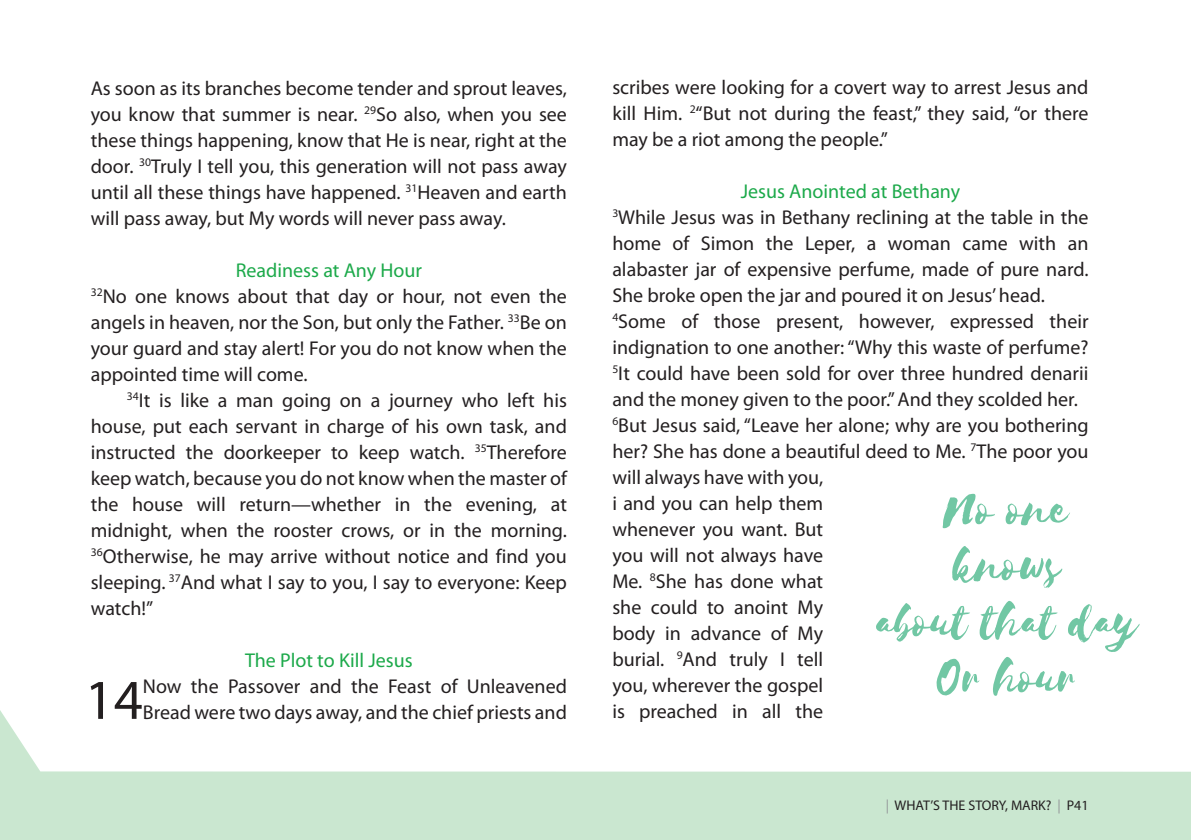
<style>
.page{position:relative;width:1191px;height:840px;background:#fff}
.page>*{position:absolute;margin:0;border:0;box-sizing:border-box;transform-origin:0 0}
.t1{font:56.6px "Myriad Pro";color:#231f20}
.t2{font:54px/56px "Selima";color:#71c7a4;text-align:center}
.t3{font:20px/26px "Myriad Pro";color:#231f20;text-align:justify}
.t4{font:20px "Myriad Pro";color:#1ca94a}
.t5{font:14px "Myriad Pro";color:#231f20}
.s1{color:#1ca94a}
.s2{color:#939598}
</style>
<div class="page">
<svg style="left:0;top:710px;width:1191px;height:130px;fill:#cae7d0"></svg>
<p class="t3" style="left:91px;top:76px;width:478px">As soon as its branches become tender and sprout leaves, you know that summer is near. <sup>29</sup>So also, when you see these things happening, know that He is near, right at the door. <sup>30</sup>Truly I tell you, this generation will not pass away until all these things have happened. <sup>31</sup>Heaven and earth will pass away, but My words will never pass away.</p>
<p class="t3" style="left:91px;top:258px;width:478px;text-align:left;text-indent:145px"><span class="s1">Readiness at Any Hour<br></span><sup>32</sup>No one knows about that day or hour, not even the angels in heaven, nor the Son, but only the Father. <sup>33</sup>Be on your guard and stay alert! For you do not know when the appointed time will come.</p>
<p class="t3" style="left:91px;top:388px;width:478px;text-indent:36px"><sup>34</sup>It is like a man going on a journey who left his house, put each servant in charge of his own task, and instructed the doorkeeper to keep watch. <sup>35</sup>Therefore keep watch, because you do not know when the master of the house will return—whether in the evening, at midnight, when the rooster crows, or in the morning.<br><sup>36</sup>Otherwise, he may arrive without notice and find you sleeping. <sup>37</sup>And what I say to you, I say to everyone: Keep watch!”</p>
<p class="t4" style="left:245px;top:651px;width:169px">The Plot to Kill Jesus</p>
<h1 class="t1" style="left:85px;top:676px;width:60px">14</h1>
<p class="t3" style="left:143px;top:674px;width:426px">Now the Passover and the Feast of Unleavened<br>Bread were two days away, and the chief priests and</p>
<p class="t3" style="left:612px;top:76px;width:478px">scribes were looking for a covert way to arrest Jesus and kill Him. <sup>2</sup>“But not during the feast,” they said, “or there may be a riot among the people.”</p>
<p class="t3" style="left:612px;top:180px;width:478px;text-align:left;text-indent:128px"><span class="s1">Jesus Anointed at Bethany<br></span><sup>3</sup>While Jesus was in Bethany reclining at the table in the home of Simon the Leper, a woman came with an alabaster jar of expensive perfume, made of pure nard.<br>She broke open the jar and poured it on Jesus’ head.<br><sup>4</sup>Some of those present, however, expressed their indignation to one another: “Why this waste of perfume?<br><sup>5</sup>It could have been sold for over three hundred denarii and the money given to the poor.” And they scolded her.<br><sup>6</sup>But Jesus said, “Leave her alone; why are you bothering her? She has done a beautiful deed to Me. <sup>7</sup>The poor you will always have with you,<br>i and you can help them<br>whenever you want. But<br>you will not always have<br>Me. <sup>8</sup>She has done what<br>she could to anoint My<br>body in advance of My<br>burial. <sup>9</sup>And truly I tell<br>you, wherever the gospel<br>is preached in all the</p>
<h2 class="t2" style="left:876px;top:484px;width:263px">No one<br>knows<br>about that day<br>Or hour</h2>
<p class="t5" style="left:886px;top:799px;width:204px"><span class="s2">|</span> WHAT’S THE STORY, MARK? <span class="s2">|</span> P41</p>
</div>
